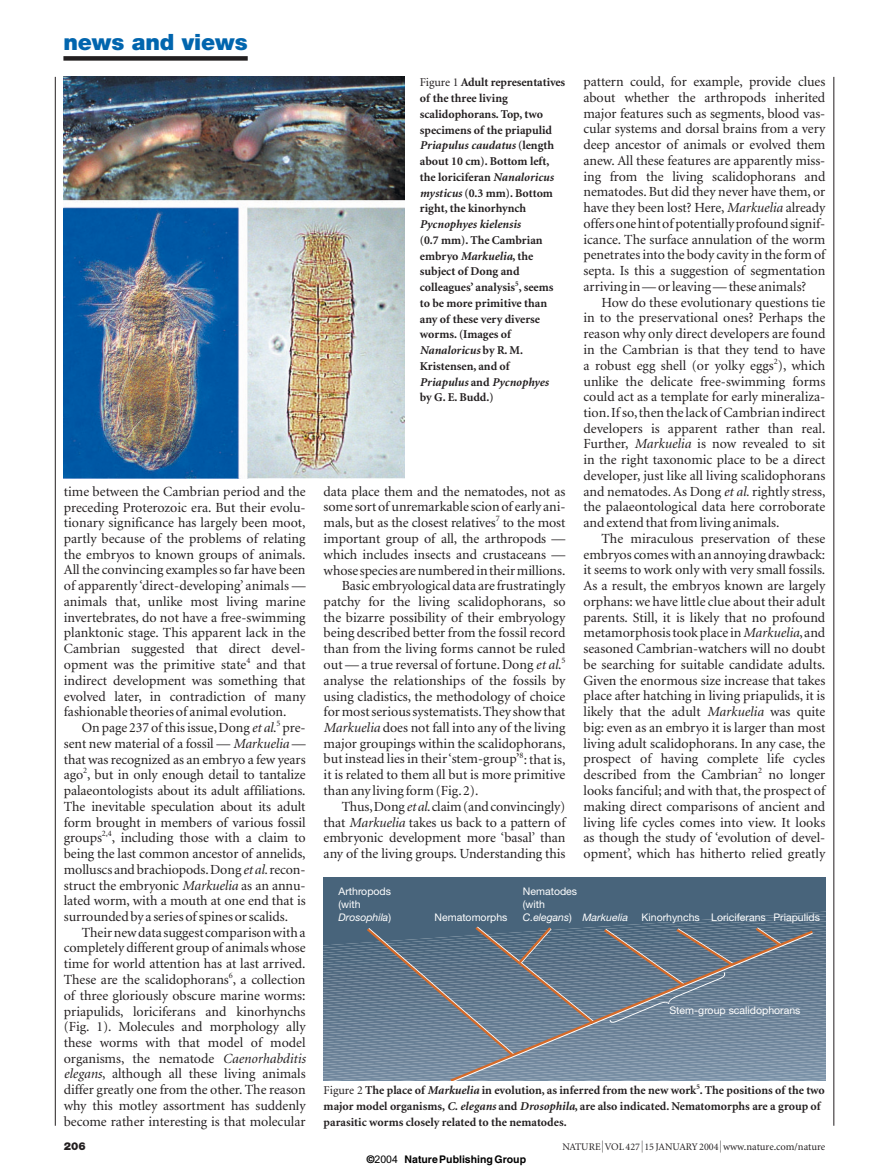
<style>
.page{position:relative;width:893px;height:1173px;background:#fff}
.page>*{position:absolute;margin:0;border:0;box-sizing:border-box;transform-origin:0 0}
.t1{font:900 22.5px "Helvetica Neue";letter-spacing:-.005em;color:#0165ae}
.t2{font:13.95px/15.8px "Minion";letter-spacing:-.005em;color:#231f20;text-align:justify}
.t3{font:700 12px/15.8px "Minion";color:#231f20}
.t4{font:italic 700 12px "Minion";color:#231f20}
.t5{font:900 10.8px "Helvetica Neue";color:#231f20}
.t6{font:10.5px/12.8px "Helvetica Neue";color:#fff}
.t7{font:700 10.5px "Helvetica";color:#000}
.t8{font:10.2px "Minion";color:#231f20}
.s1{font-style:italic}
.s2{font-weight:400}
.s3{font-style:italic;font-size:10.2px}
.s4{font-family:"Helvetica Neue";font-weight:300;font-size:12px}
.s5{font-size:10.5px}
.s6{font-family:"Arial";font-weight:400}
</style>
<div class="page">
<div style="left:63px;top:56px;width:185px;height:5px;background:#231f20"></div>
<hr style="left:55px;top:77px;width:1px;height:1049px;background:#231f20">
<hr style="left:833px;top:77px;width:1px;height:1049px;background:#231f20">
<img style="left:64px;top:77px;width:341px;height:402px">
<svg style="left:323px;top:878px;width:502px;height:203px;background:#657a8e"></svg>
<h1 class="t1" style="left:63px;top:33px;width:186px">news and views</h1>
<p class="t2" style="left:64px;top:485px;width:243px">time between the Cambrian period and the preceding Proterozoic era. But their evolu&shy;tionary significance has largely been moot, partly because of the problems of relating the embryos to known groups of animals.<br>All the convincing examples so far have been of apparently ‘direct-developing’ animals — animals that, unlike most living marine invertebrates, do not have a free-swimming planktonic stage. This apparent lack in the Cambrian suggested that direct devel&shy;opment was the primitive state<sup>4</sup> and that indirect development was something that evolved later, in contradiction of many fashionable theories of animal evolution.</p>
<p class="t2" style="left:64px;top:721px;width:243px;text-indent:18px">On page 237 of this issue,Dong <span class="s1">et al</span>.<sup>5</sup> pre&shy;sent new material of a fossil — <span class="s1">Markuelia</span> — that was recognized as an embryo a few years ago<sup>2</sup>, but in only enough detail to tantalize palaeontologists about its adult affiliations.<br>The inevitable speculation about its adult form brought in members of various fossil groups<sup>2,4</sup>, including those with a claim to being the last common ancestor of annelids, molluscs and brachiopods.Dong <span class="s1">et al.</span>recon&shy;struct the embryonic <span class="s1">Markuelia</span> as an annu&shy;lated worm, with a mouth at one end that is surrounded by a series of spines or scalids.</p>
<p class="t2" style="left:64px;top:926px;width:243px;text-indent:18px">Their new data suggest comparison with a completely different group of animals whose time for world attention has at last arrived.<br>These are the scalidophorans<sup>6</sup>, a collection of three gloriously obscure marine worms: priapulids, loriciferans and kinorhynchs (Fig. 1). Molecules and morphology ally these worms with that model of model organisms, the nematode <span class="s1">Caenorhabditis elegans</span>, although all these living animals differ greatly one from the other. The reason why this motley assortment has suddenly become rather interesting is that molecular</p>
<p class="t3" style="left:420px;top:76px;width:147px"><span class="s2">Figure 1</span> Adult representatives of the three living scalidophorans. Top, two specimens of the priapulid<br><span class="s1">Priapulus caudatus</span> (length about 10 cm). Bottom left, the loriciferan <span class="s1">Nanaloricus mysticus</span> (0.3 mm). Bottom right, the kinorhynch</p>
<p class="t4" style="left:420px;top:219px;width:102px">Pycnophyes kielensis</p>
<p class="t3" style="left:420px;top:233px;width:135px">(0.7 mm). The Cambrian embryo <span class="s1">Markuelia</span>, the subject of Dong and colleagues’ analysis<sup>5</sup>, seems to be more primitive than any of these very diverse worms. (Images of<br><span class="s1">Nanaloricus</span> by R. M.<br>Kristensen, and of<br><span class="s1">Priapulus</span> and <span class="s1">Pycnophyes </span>by G. E. Budd.)</p>
<p class="t2" style="left:323px;top:485px;width:243px">data place them and the nematodes, not as</p>
<p class="t2" style="left:323px;top:500px;width:243px">some sort of unremarkable scion of early ani-</p>
<p class="t2" style="left:323px;top:516px;width:243px">mals, but as the closest relatives<sup>7</sup> to the most</p>
<p class="t2" style="left:323px;top:532px;width:243px">important group of all, the arthropods —</p>
<p class="t2" style="left:323px;top:548px;width:243px">which includes insects and crustaceans —</p>
<p class="t2" style="left:323px;top:563px;width:243px">whose species are numbered in their millions.</p>
<p class="t2" style="left:341px;top:579px;width:225px">Basic embryological data are frustratingly</p>
<p class="t2" style="left:323px;top:595px;width:243px">patchy for the living scalidophorans, so</p>
<p class="t2" style="left:323px;top:611px;width:243px">the bizarre possibility of their embryology</p>
<p class="t2" style="left:323px;top:626px;width:243px">being described better from the fossil record</p>
<p class="t2" style="left:323px;top:642px;width:243px">than from the living forms cannot be ruled</p>
<p class="t2" style="left:323px;top:658px;width:243px">out — a true reversal of fortune. Dong <span class="s1">et al</span>.<sup>5</sup></p>
<p class="t2" style="left:323px;top:674px;width:243px">analyse the relationships of the fossils by</p>
<p class="t2" style="left:323px;top:689px;width:243px">using cladistics, the methodology of choice</p>
<p class="t2" style="left:323px;top:705px;width:243px">for most serious systematists.They show that</p>
<p class="t2" style="left:323px;top:721px;width:243px"><span class="s1">Markuelia</span> does not fall into any of the living</p>
<p class="t2" style="left:323px;top:737px;width:243px">major groupings within the scalidophorans,</p>
<p class="t2" style="left:323px;top:752px;width:243px">but instead lies in their ‘stem-group’<sup>8</sup>:that is,</p>
<p class="t2" style="left:323px;top:768px;width:243px">it is related to them all but is more primitive</p>
<p class="t2" style="left:323px;top:784px;width:156px">than any living form (Fig.2).</p>
<p class="t2" style="left:341px;top:800px;width:225px">Thus,Dong <span class="s1">et al</span>.claim (and convincingly)</p>
<p class="t2" style="left:323px;top:815px;width:243px">that <span class="s1">Markuelia</span> takes us back to a pattern of</p>
<p class="t2" style="left:323px;top:831px;width:243px">embryonic development more ‘basal’ than</p>
<p class="t2" style="left:323px;top:847px;width:243px">any of the living groups. Understanding this</p>
<p class="t2" style="left:583px;top:75px;width:243px">pattern could, for example, provide clues about whether the arthropods inherited major features such as segments, blood vas&shy;cular systems and dorsal brains from a very deep ancestor of animals or evolved them anew. All these features are apparently miss&shy;ing from the living scalidophorans and nematodes. But did they never have them, or have they been lost? Here, <span class="s1">Markuelia</span> already offers one hint of potentially profound signif&shy;icance. The surface annulation of the worm penetrates into the body cavity in the form of septa. Is this a suggestion of segmentation arriving in — or leaving — these animals?</p>
<p class="t2" style="left:583px;top:296px;width:243px;text-indent:18px">How do these evolutionary questions tie in to the preservational ones? Perhaps the reason why only direct developers are found in the Cambrian is that they tend to have a robust egg shell (or yolky eggs<sup>2</sup>), which unlike the delicate free-swimming forms could act as a template for early mineraliza&shy;tion.If so,then the lack of Cambrian indirect developers is apparent rather than real.<br>Further, <span class="s1">Markuelia</span> is now revealed to sit in the right taxonomic place to be a direct developer, just like all living scalidophorans and nematodes. As Dong <span class="s1">et al.</span> rightly stress, the palaeontological data here corroborate and extend that from living animals.</p>
<p class="t2" style="left:583px;top:532px;width:243px;text-indent:18px">The miraculous preservation of these embryos comes with an annoying drawback: it seems to work only with very small fossils.<br>As a result, the embryos known are largely orphans: we have little clue about their adult parents. Still, it is likely that no profound metamorphosis took place in <span class="s1">Markuelia</span>,and seasoned Cambrian-watchers will no doubt be searching for suitable candidate adults.<br>Given the enormous size increase that takes place after hatching in living priapulids, it is likely that the adult <span class="s1">Markuelia</span> was quite big: even as an embryo it is larger than most living adult scalidophorans. In any case, the prospect of having complete life cycles described from the Cambrian<sup>2</sup> no longer looks fanciful; and with that, the prospect of making direct comparisons of ancient and living life cycles comes into view. It looks as though the study of ‘evolution of devel&shy;opment’, which has hitherto relied greatly</p>
<p class="t6" style="left:338px;top:886px;width:54px">Arthropods (with<br><span class="s1">Drosophila</span>)</p>
<p class="t6" style="left:434px;top:912px;width:74px">Nematomorphs</p>
<p class="t6" style="left:523px;top:886px;width:244px">Nematodes<br>(with<br><span class="s1">C.elegans</span>) <span class="s3">Markuelia</span> Kinorhynchs Loriciferans</p>
<p class="t6" style="left:773px;top:912px;width:48px">Priapulids</p>
<p class="t6" style="left:669px;top:1004px;width:132px">Stem-group scalidophorans</p>
<p class="t3" style="left:323px;top:1084px;width:502px"><span class="s2">Figure 2</span> The place of <span class="s1">Markuelia</span> in evolution, as inferred from the new work<sup>5</sup>. The positions of the two major model organisms, <span class="s1">C. elegans</span> and <span class="s1">Drosophila</span>, are also indicated. Nematomorphs are a group of parasitic worms closely related to the nematodes.</p>
<p class="t5" style="left:64px;top:1142px;width:23px">206</p>
<p class="t8" style="left:562px;top:1143px;width:264px">NATURE<span class="s4">|</span> VOL 427 <span class="s4">|</span> 15 JANUARY 2004 <span class="s4">|</span> <span class="s5">www.nature.com/nature</span></p>
<p class="t7" style="left:367px;top:1153px;width:161px">© <span class="s6">2004</span> NaturePublishingGroup</p>
</div>
